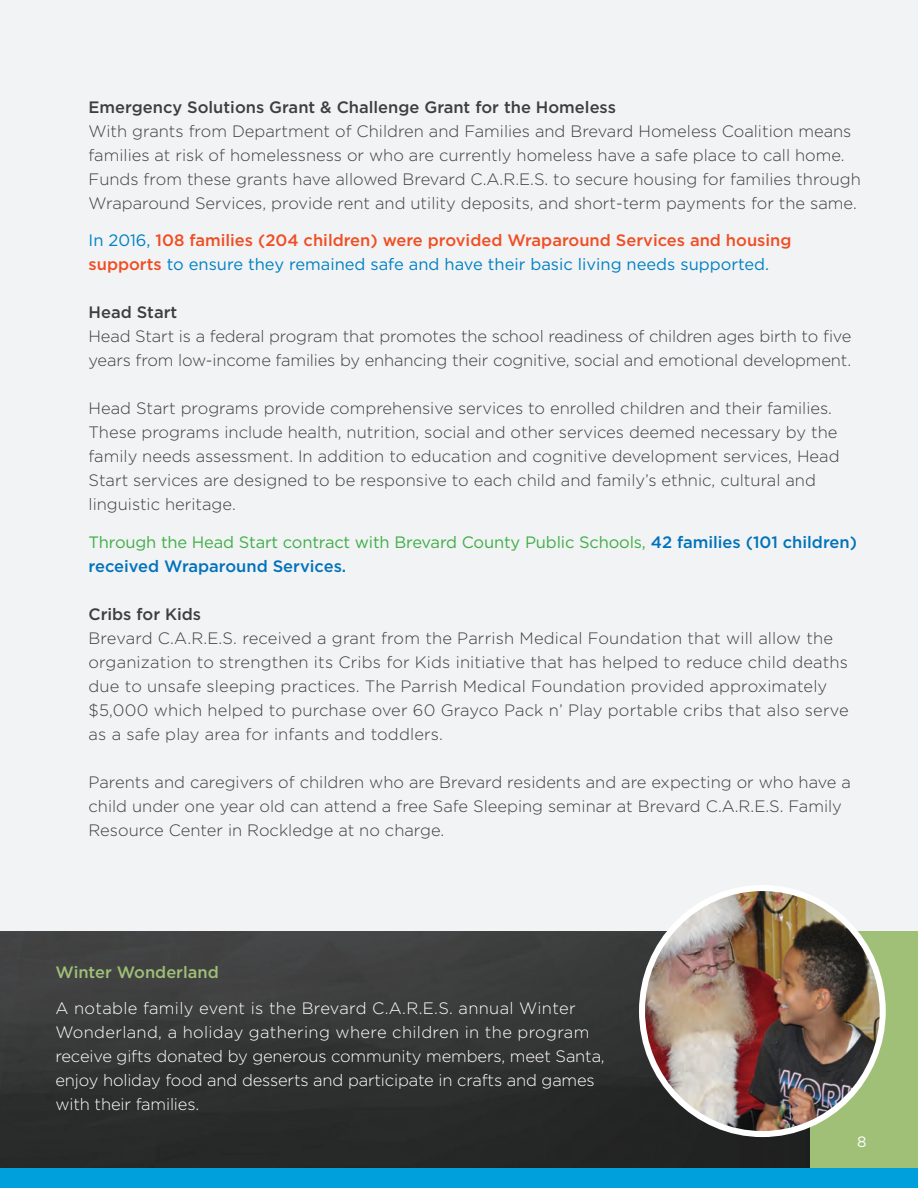
<style>
.page{position:relative;width:918px;height:1188px;background:#f2f3f4}
.page>*{position:absolute;margin:0;border:0;box-sizing:border-box;transform-origin:0 0}
.t1{font:300 16.5px/24px "Gotham";color:#3e3e3f}
.t2{font:300 16.5px/24px "Gotham";letter-spacing:-.01em;color:#fff}
.t3{font:500 16.5px/24px "Gotham";color:#f04d23}
.t4{font:16.5px/24px "Gotham";letter-spacing:-.01em;color:#40ae49}
.t5{font:500 16.5px "Gotham";color:#3e3e3f}
.t6{font:500 16.5px "Gotham";color:#9fc076}
.t7{font:15px "Gotham";color:#fff}
.s1{font-weight:400;color:#0081c5}
.s2{font-weight:500;color:#0072bc}
</style>
<div class="page">
<img style="left:0;top:931px;width:918px;height:238px">
<div style="left:810px;top:932px;width:108px;height:256px;background:#9fc076"></div>
<div style="left:0;top:1169px;width:918px;height:19px;background:#00a0dd"></div>
<img style="left:642px;top:892px;width:241px;height:242px">
<div style="left:639px;top:885px;width:247px;height:252px;border:6px solid #fff;border-radius:50%"></div>
<p class="t5" style="left:89px;top:97px;width:529px">Emergency Solutions Grant &amp; Challenge Grant for the Homeless</p>
<p class="t1" style="left:89px;top:119px;width:774px">With grants from Department of Children and Families and Brevard Homeless Coalition means families at risk of homelessness or who are currently homeless have a safe place to call home.<br>Funds from these grants have allowed Brevard C.A.R.E.S. to secure housing for families through Wraparound Services, provide rent and utility deposits, and short-term payments for the same.</p>
<p class="t3" style="left:89px;top:228px;width:704px"><span class="s1">In 2016,</span> 108 families (204 children) were provided Wraparound Services and housing supports <span class="s1">to ensure they remained safe and have their basic living needs supported.</span></p>
<p class="t5" style="left:89px;top:303px;width:90px">Head Start</p>
<p class="t1" style="left:89px;top:324px;width:764px">Head Start is a federal program that promotes the school readiness of children ages birth to five years from low-income families by enhancing their cognitive, social and emotional development.</p>
<p class="t1" style="left:89px;top:396px;width:753px">Head Start programs provide comprehensive services to enrolled children and their families.<br>These programs include health, nutrition, social and other services deemed necessary by the family needs assessment. In addition to education and cognitive development services, Head Start services are designed to be responsive to each child and family’s ethnic, cultural and linguistic heritage.</p>
<p class="t4" style="left:89px;top:530px;width:770px">Through the Head Start contract with Brevard County Public Schools, <span class="s2">42 families (101 children) received Wraparound Services.</span></p>
<p class="t5" style="left:89px;top:605px;width:114px">Cribs for Kids</p>
<p class="t1" style="left:89px;top:626px;width:762px">Brevard C.A.R.E.S. received a grant from the Parrish Medical Foundation that will allow the organization to strengthen its Cribs for Kids initiative that has helped to reduce child deaths due to unsafe sleeping practices. The Parrish Medical Foundation provided approximately $5,000 which helped to purchase over 60 Grayco Pack n’ Play portable cribs that also serve as a safe play area for infants and toddlers.</p>
<p class="t1" style="left:89px;top:770px;width:764px">Parents and caregivers of children who are Brevard residents and are expecting or who have a child under one year old can attend a free Safe Sleeping seminar at Brevard C.A.R.E.S. Family<br>Resource Center in Rockledge at no charge.</p>
<p class="t6" style="left:56px;top:963px;width:165px">Winter Wonderland</p>
<p class="t2" style="left:56px;top:996px;width:551px">A notable family event is the Brevard C.A.R.E.S. annual Winter Wonderland, a holiday gathering where children in the program receive gifts donated by generous community members, meet Santa, enjoy holiday food and desserts and participate in crafts and games with their families.</p>
<p class="t7" style="left:857px;top:1133px;width:11px">8</p>
</div>
